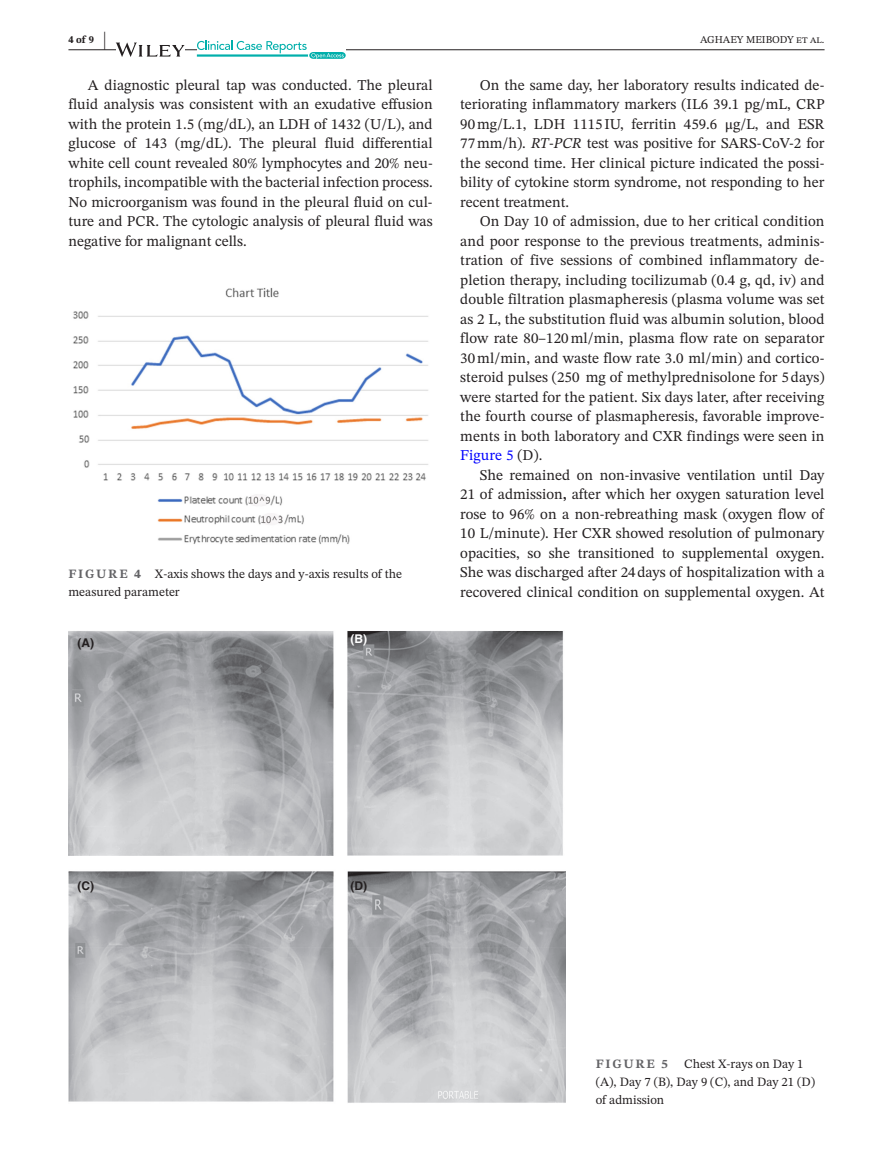
<style>
.page{position:relative;width:893px;height:1174px;background:#fff}
.page>*{position:absolute;margin:0;border:0;box-sizing:border-box;transform-origin:0 0}
.t1{font:15px/19.5px "STIX Two Text";color:#231f20;text-align:justify}
.t2{font:12.75px/18px "STIX Two Text";color:#231f20}
.t3{font:700 12.75px "STIX Two Text";letter-spacing:.14em;color:#636366}
.t4{font:700 12px "Helvetica";color:#231f20}
.t5{font:700 12px "Helvetica";color:#fff}
.t6{font:10.5px "STIX Two Text";color:#231f20}
.t7{font:700 10.5px "STIX Two Text";color:#231f20}
.s1{font-size:21px}
.s2{font-family:"STIX"}
.s3{font-style:italic}
.s4{color:#00f}
.s5{font-weight:700}
.s6{font-weight:700;color:#636366}
</style>
<div class="page">
<hr style="left:68px;top:49px;width:756px;height:1px;background:#231f20">
<svg style="left:116px;top:43px;width:69px;height:14px"></svg>
<svg style="left:197px;top:41px;width:149px;height:18px"></svg>
<img style="left:73px;top:288px;width:355px;height:256px">
<img style="left:68px;top:631px;width:498px;height:472px">
<p class="t7" style="left:68px;top:32px;width:39px">4 of 9 <span class="s1">|</span></p>
<p class="t6" style="left:700px;top:32px;width:126px">AGHAEY MEIBODY et al.</p>
<p class="t1" style="left:68px;top:75px;width:366px;text-indent:20px">A diagnostic pleural tap was conducted. The pleural fluid analysis was consistent with an exudative effusion with the protein 1.5 (mg/dL), an LDH of 1432 (U/L), and glucose of 143 (mg/dL). The pleural fluid differential white cell count revealed 80% lymphocytes and 20% neu&shy;trophils, incompatible with the bacterial infection process.<br>No microorganism was found in the pleural fluid on cul&shy;ture and PCR. The cytologic analysis of pleural fluid was negative for malignant cells.</p>
<p class="t1" style="left:460px;top:75px;width:366px;text-indent:20px">On the same day, her laboratory results indicated de&shy;teriorating inflammatory markers (IL6 39.1 pg/mL, CRP 90mg/L.1, LDH 1115 IU, ferritin 459.6 <span class="s2">μ</span>g/L, and ESR 77mm/h). <span class="s3">RT</span>-<span class="s3">PCR</span> test was positive for SARS-CoV-2 for the second time. Her clinical picture indicated the possi&shy;bility of cytokine storm syndrome, not responding to her recent treatment.</p>
<p class="t1" style="left:460px;top:211px;width:366px;text-indent:20px">On Day 10 of admission, due to her critical condition and poor response to the previous treatments, adminis&shy;tration of five sessions of combined inflammatory de&shy;pletion therapy, including tocilizumab (0.4 g, qd, iv) and double filtration plasmapheresis (plasma volume was set as 2 L, the substitution fluid was albumin solution, blood flow rate 80–120ml/min, plasma flow rate on separator 30ml/min, and waste flow rate 3.0 ml/min) and cortico&shy;steroid pulses (250 mg of methylprednisolone for 5 days) were started for the patient. Six days later, after receiving the fourth course of plasmapheresis, favorable improve&shy;ments in both laboratory and CXR findings were seen in <span class="s4">Figure 5</span> (D).</p>
<p class="t1" style="left:460px;top:465px;width:366px;text-indent:20px">She remained on non-invasive ventilation until Day 21 of admission<span class="s5">,</span> after which her oxygen saturation level rose to 96% on a non-rebreathing mask (oxygen flow of 10 L/minute). Her CXR showed resolution of pulmonary opacities, so she transitioned to supplemental oxygen.<br>She was discharged after 24days of hospitalization with a recovered clinical condition on supplemental oxygen. At</p>
<p class="t2" style="left:68px;top:565px;width:335px"><span class="s6">FIGURE 4</span> X-axis shows the days and y-axis results of the measured parameter</p>
<p class="t4" style="left:78px;top:635px;width:18px">(A)</p>
<p class="t5" style="left:350px;top:632px;width:18px">(B)</p>
<p class="t4" style="left:78px;top:878px;width:18px">(C)</p>
<p class="t4" style="left:350px;top:878px;width:18px">(D)</p>
<p class="t2" style="left:596px;top:1054px;width:221px;text-indent:89px">Chest X-rays on Day 1 (A), Day 7 (B), Day 9 (C), and Day 21 (D) of admission</p>
<p class="t3" style="left:596px;top:1054px;width:74px">FIGURE 5</p>
</div>
